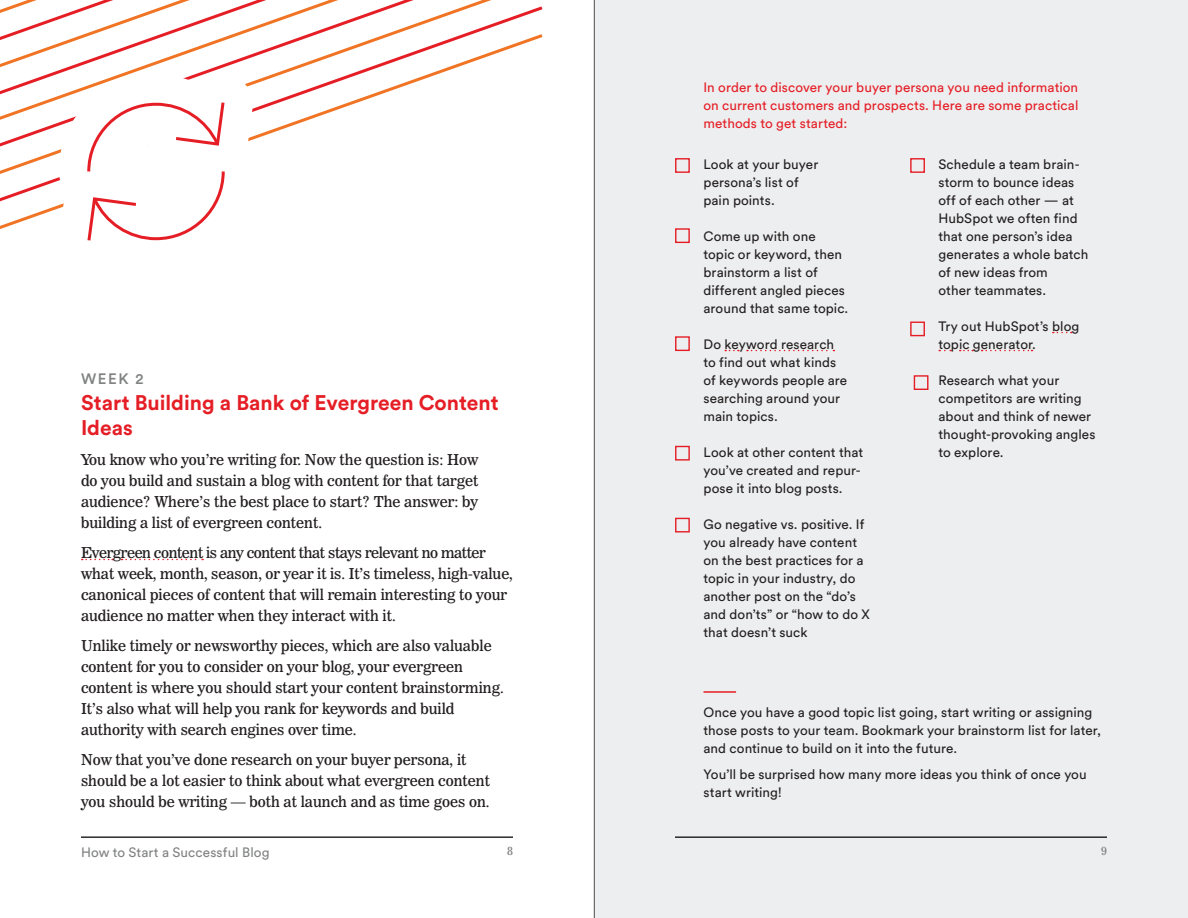
<style>
.page{position:relative;width:1188px;height:918px;background:#fff}
.page>*{position:absolute;margin:0;border:0;box-sizing:border-box;transform-origin:0 0}
.t1{font:700 21px/25.5px "Circular Std";color:#e51e26}
.t2{font:15px/21px "News 706 BT Roman C";color:#231f20}
.t3{font:500 15px "Circular Std";color:#818282}
.t4{font:13.5px/18px "Circular Std";letter-spacing:.005em;color:#231f20}
.t5{font:13.5px/18px "Circular Std";letter-spacing:.01em;color:#e51e26;text-align:justify}
.t6{font:13.5px "Circular Std";letter-spacing:.005em;color:#818282}
.t7{font:12px "News 706 BT Roman C";color:#818282}
</style>
<div class="page">
<div style="left:594px;top:0;width:594px;height:918px;background:#edeeef"></div>
<div style="left:675px;top:158px;width:15px;height:15px;border:1px solid #e51e26"></div>
<div style="left:675px;top:228px;width:15px;height:15px;border:1px solid #e51e26"></div>
<div style="left:675px;top:336px;width:15px;height:15px;border:1px solid #e51e26"></div>
<div style="left:675px;top:446px;width:15px;height:15px;border:1px solid #e51e26"></div>
<div style="left:914px;top:375px;width:15px;height:15px;border:1px solid #e51e26"></div>
<div style="left:675px;top:518px;width:15px;height:15px;border:1px solid #e51e26"></div>
<div style="left:910px;top:158px;width:15px;height:15px;border:1px solid #e51e26"></div>
<div style="left:910px;top:322px;width:15px;height:14px;border:1px solid #e51e26"></div>
<svg style="left:747px;top:350px;width:87px;height:1px"></svg>
<svg style="left:982px;top:350px;width:51px;height:1px"></svg>
<hr style="left:81px;top:837px;width:432px;height:1px;background:#231f20">
<svg style="left:82px;top:559px;width:31px;height:1px"></svg>
<svg style="left:122px;top:559px;width:81px;height:1px"></svg>
<hr style="left:594px;top:0;width:1px;height:918px;background:#4d4e4d">
<hr style="left:675px;top:837px;width:432px;height:1px;background:#231f20">
<hr style="left:704px;top:691px;width:32px;height:2px;background:#e51e26">
<svg style="left:438px;top:0;width:105px;height:74px"></svg>
<svg style="left:0;top:0;width:438px;height:241px"></svg>
<div style="left:111px;top:146px;width:73px;height:49px;background:#fff;border-radius:50%"></div>
<div style="left:110px;top:145px;width:74px;height:51px;border:1px solid #fff;border-radius:50%"></div>
<p class="t3" style="left:81px;top:369px;width:64px">WEEK 2</p>
<h1 class="t1" style="left:81px;top:389px;width:419px">Start Building a Bank of Evergreen Content<br>Ideas</h1>
<p class="t2" style="left:81px;top:449px;width:399px;text-align:justify">You know who you’re writing for. Now the question is: How do you build and sustain a blog with content for that target audience? Where’s the best place to start? The answer: by building a list of evergreen content.</p>
<p class="t2" style="left:81px;top:542px;width:434px">Evergreen content is any content that stays relevant no matter what week, month, season, or year it is. It’s timeless, high-value, canonical pieces of content that will remain interesting to your audience no matter when they interact with it.</p>
<p class="t2" style="left:81px;top:635px;width:424px">Unlike timely or newsworthy pieces, which are also valuable content for you to consider on your blog, your evergreen content is where you should start your content brainstorming.<br>It’s also what will help you rank for keywords and build authority with search engines over time.</p>
<p class="t2" style="left:81px;top:749px;width:411px">Now that you’ve done research on your buyer persona, it should be a lot easier to think about what evergreen content you should be writing — both at launch and as time goes on.</p>
<p class="t6" style="left:81px;top:844px;width:190px">How to Start a Successful Blog</p>
<p class="t7" style="left:507px;top:844px;width:7px">8</p>
<p class="t5" style="left:704px;top:78px;width:376px">In order to discover your buyer persona you need information on current customers and prospects. Here are some practical methods to get started:</p>
<p class="t4" style="left:938px;top:155px;width:151px">Schedule a team brain&shy;storm to bounce ideas off of each other — at<br>HubSpot we often find that one person’s idea generates a whole batch of new ideas from<br>other teammates.</p>
<p class="t4" style="left:938px;top:317px;width:142px">Try out HubSpot’s blog topic generator.</p>
<p class="t4" style="left:938px;top:371px;width:159px">Research what your competitors are writing about and think of newer thought-provoking angles to explore.</p>
<p class="t4" style="left:704px;top:155px;width:116px">Look at your buyer persona’s list of pain points.</p>
<p class="t4" style="left:704px;top:227px;width:146px">Come up with one topic or keyword, then brainstorm a list of different angled pieces around that same topic.</p>
<p class="t4" style="left:704px;top:335px;width:145px">Do keyword research to find out what kinds of keywords people are searching around your main topics.</p>
<p class="t4" style="left:704px;top:443px;width:161px">Look at other content that you’ve created and repur&shy;pose it into blog posts.</p>
<p class="t4" style="left:704px;top:515px;width:168px">Go negative vs. positive. If you already have content on the best practices for a topic in your industry, do another post on the “do’s and don’ts” or “how to do X that doesn’t suck</p>
<p class="t4" style="left:704px;top:704px;width:399px">Once you have a good topic list going, start writing or assigning those posts to your team. Bookmark your brainstorm list for later, and continue to build on it into the future.</p>
<p class="t4" style="left:704px;top:765px;width:385px">You’ll be surprised how many more ideas you think of once you start writing!</p>
<p class="t7" style="left:1101px;top:844px;width:7px">9</p>
</div>
